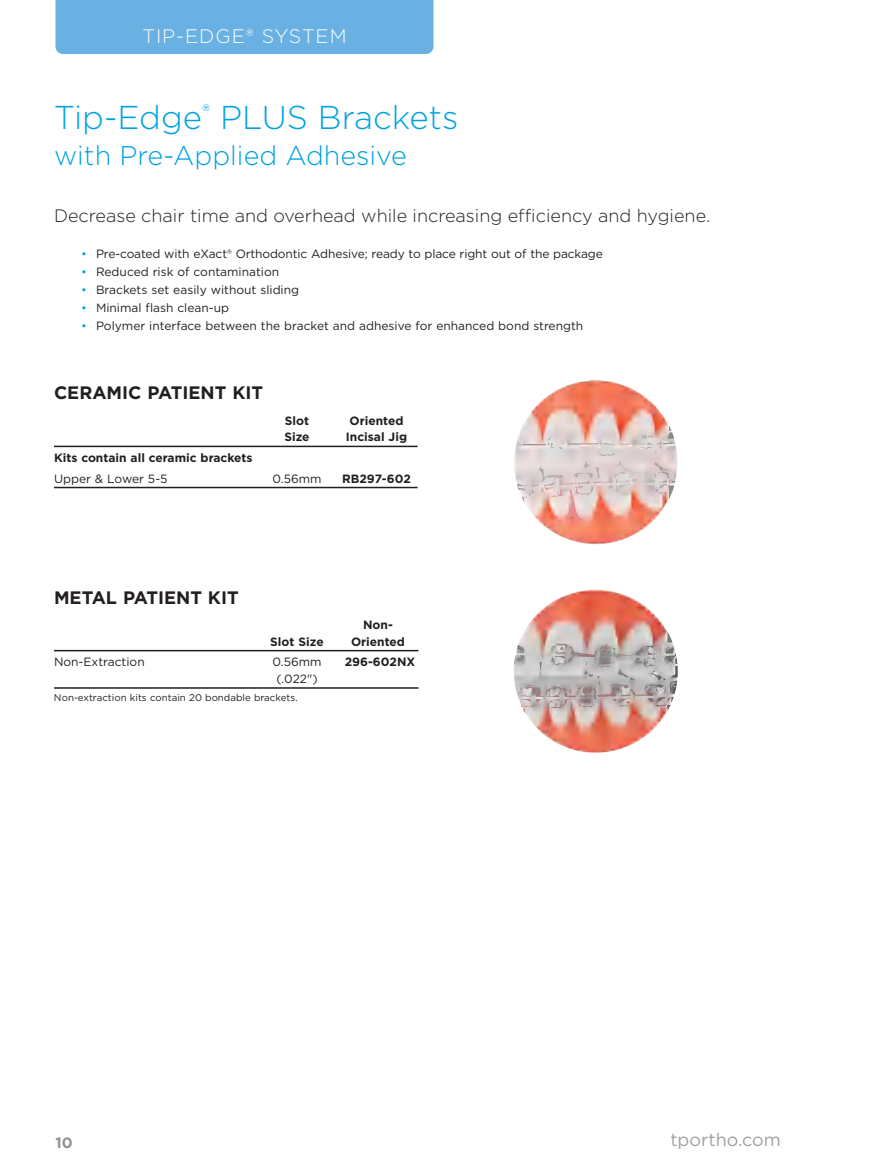
<style>
.page{position:relative;width:891px;height:1175px;background:#fff}
.page>*{position:absolute;margin:0;border:0;box-sizing:border-box;transform-origin:0 0}
.t1{font:300 33px "Gotham";color:#00a2df}
.t2{font:300 27px "Gotham";color:#00a2df}
.t3{font:300 19.5px "Gotham";letter-spacing:.05em;color:#fff}
.t4{font:300 18px "Gotham";color:#231f20}
.t5{font:700 18px "Gotham";color:#231f20}
.t6{font:18px "Gotham";color:#a0a1a5}
.t7{font:700 15px "Gotham";color:#919295}
.t8{font:12px "Gotham";color:#231f20}
.t9{font:700 12px "Gotham";color:#231f20}
.t10{font:9.75px "Gotham";color:#231f20}
.s1{color:#00a2df}
</style>
<div class="page">
<div style="left:56px;top:0;width:378px;height:54px;background:#69b1e2"></div>
<hr style="left:54px;top:445px;width:364px;height:2px;background:#231f20">
<hr style="left:54px;top:487px;width:364px;height:1px;background:#231f20">
<hr style="left:54px;top:650px;width:364px;height:1px;background:#231f20">
<hr style="left:54px;top:687px;width:364px;height:1px;background:#231f20">
<img style="left:514px;top:589px;width:164px;height:164px">
<img style="left:514px;top:380px;width:164px;height:165px">
<h3 class="t3" style="left:142px;top:24px;width:206px">TIP-EDGE® SYSTEM</h3>
<p class="t1" style="left:54px;top:97px;width:406px">Tip-Edge<sup>®</sup> PLUS Brackets</p>
<p class="t2" style="left:54px;top:139px;width:354px">with Pre-Applied Adhesive</p>
<p class="t4" style="left:54px;top:205px;width:658px">Decrease chair time and overhead while increasing efficiency and hygiene.</p>
<p class="t8" style="left:81px;top:246px;width:523px"><span class="s1">•</span> Pre-coated with eXact® Orthodontic Adhesive; ready to place right out of the package</p>
<p class="t8" style="left:81px;top:264px;width:200px"><span class="s1">•</span> Reduced risk of contamination</p>
<p class="t8" style="left:81px;top:282px;width:220px"><span class="s1">•</span> Brackets set easily without sliding</p>
<p class="t8" style="left:81px;top:300px;width:150px"><span class="s1">•</span> Minimal flash clean-up</p>
<p class="t8" style="left:81px;top:318px;width:504px"><span class="s1">•</span> Polymer interface between the bracket and adhesive for enhanced bond strength</p>
<p class="t5" style="left:54px;top:381px;width:211px">CERAMIC PATIENT KIT</p>
<p class="t9" style="left:285px;top:412px;width:26px">Slot</p>
<p class="t9" style="left:350px;top:412px;width:55px">Oriented</p>
<p class="t9" style="left:284px;top:429px;width:27px">Size</p>
<p class="t9" style="left:346px;top:429px;width:63px">Incisal Jig</p>
<p class="t9" style="left:54px;top:450px;width:200px">Kits contain all ceramic brackets</p>
<p class="t8" style="left:54px;top:471px;width:115px">Upper &amp; Lower 5-5</p>
<p class="t8" style="left:272px;top:471px;width:51px">0.56mm</p>
<p class="t9" style="left:342px;top:471px;width:70px">RB297-602</p>
<p class="t5" style="left:54px;top:585px;width:186px">METAL PATIENT KIT</p>
<p class="t9" style="left:363px;top:617px;width:31px">Non-</p>
<p class="t9" style="left:270px;top:633px;width:55px">Slot Size</p>
<p class="t9" style="left:351px;top:633px;width:55px">Oriented</p>
<p class="t8" style="left:54px;top:654px;width:92px">Non-Extraction</p>
<p class="t8" style="left:272px;top:654px;width:51px">0.56mm</p>
<p class="t9" style="left:345px;top:654px;width:72px">296-602NX</p>
<p class="t8" style="left:276px;top:671px;width:43px">(.022")</p>
<p class="t10" style="left:54px;top:691px;width:245px">Non-extraction kits contain 20 bondable brackets.</p>
<p class="t7" style="left:56px;top:1133px;width:19px">10</p>
<h3 class="t6" style="left:670px;top:1128px;width:112px">tportho.com</h3>
</div>
